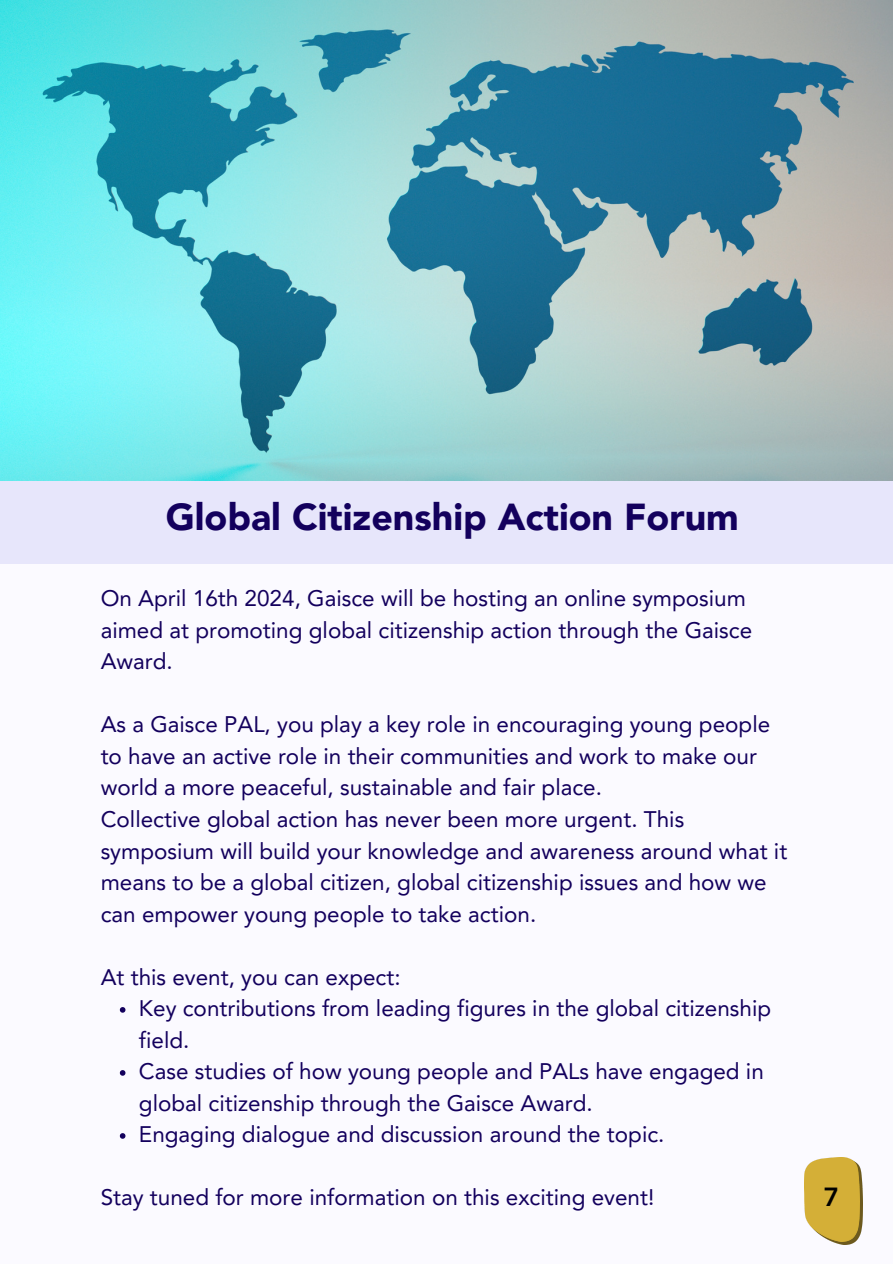
<style>
.page{position:relative;width:893px;height:1264px;background:#fff}
.page>*{position:absolute;margin:0;border:0;box-sizing:border-box;transform-origin:0 0}
.t1{font:900 37.5px "Avenir LT Pro";color:#13005d}
.t2{font:600 25.95px "Avenir Next LT Pro";color:#000}
.t3{font:22.5px/31.5px "Avenir LT Pro";color:#13005d}
</style>
<div class="page">
<div style="left:0;top:0;width:892px;height:1263px;background:#fbfaff"></div>
<img style="left:0;top:0;width:892px;height:481px">
<div style="left:0;top:481px;width:892px;height:82px;background:#e7e6fb"></div>
<img style="left:831px;top:1165px;width:31px;height:79px">
<img style="left:804px;top:1157px;width:55px;height:84px">
<svg style="left:120px;top:1007px;width:5px;height:5px"></svg>
<svg style="left:120px;top:1070px;width:5px;height:5px"></svg>
<svg style="left:120px;top:1133px;width:5px;height:5px"></svg>
<p class="t1" style="left:166px;top:502px;width:574px">Global Citizenship Action Forum</p>
<p class="t3" style="left:101px;top:585px;width:653px">On April 16th 2024, Gaisce will be hosting an online symposium aimed at promoting global citizenship action through the Gaisce<br>Award.</p>
<p class="t3" style="left:101px;top:711px;width:671px">As a Gaisce PAL, you play a key role in encouraging young people to have an active role in their communities and work to make our world a more peaceful, sustainable and fair place.</p>
<p class="t3" style="left:101px;top:805px;width:688px">Collective global action has never been more urgent. This symposium will build your knowledge and awareness around what it means to be a global citizen, global citizenship issues and how we can empower young people to take action.</p>
<p class="t3" style="left:101px;top:963px;width:301px">At this event, you can expect:</p>
<p class="t3" style="left:139px;top:994px;width:633px">Key contributions from leading figures in the global citizenship field.</p>
<p class="t3" style="left:139px;top:1057px;width:626px">Case studies of how young people and PALs have engaged in global citizenship through the Gaisce Award.</p>
<p class="t3" style="left:139px;top:1120px;width:527px">Engaging dialogue and discussion around the topic.</p>
<p class="t3" style="left:101px;top:1183px;width:555px">Stay tuned for more information on this exciting event!</p>
<p class="t2" style="left:823px;top:1186px;width:17px">7</p>
</div>
